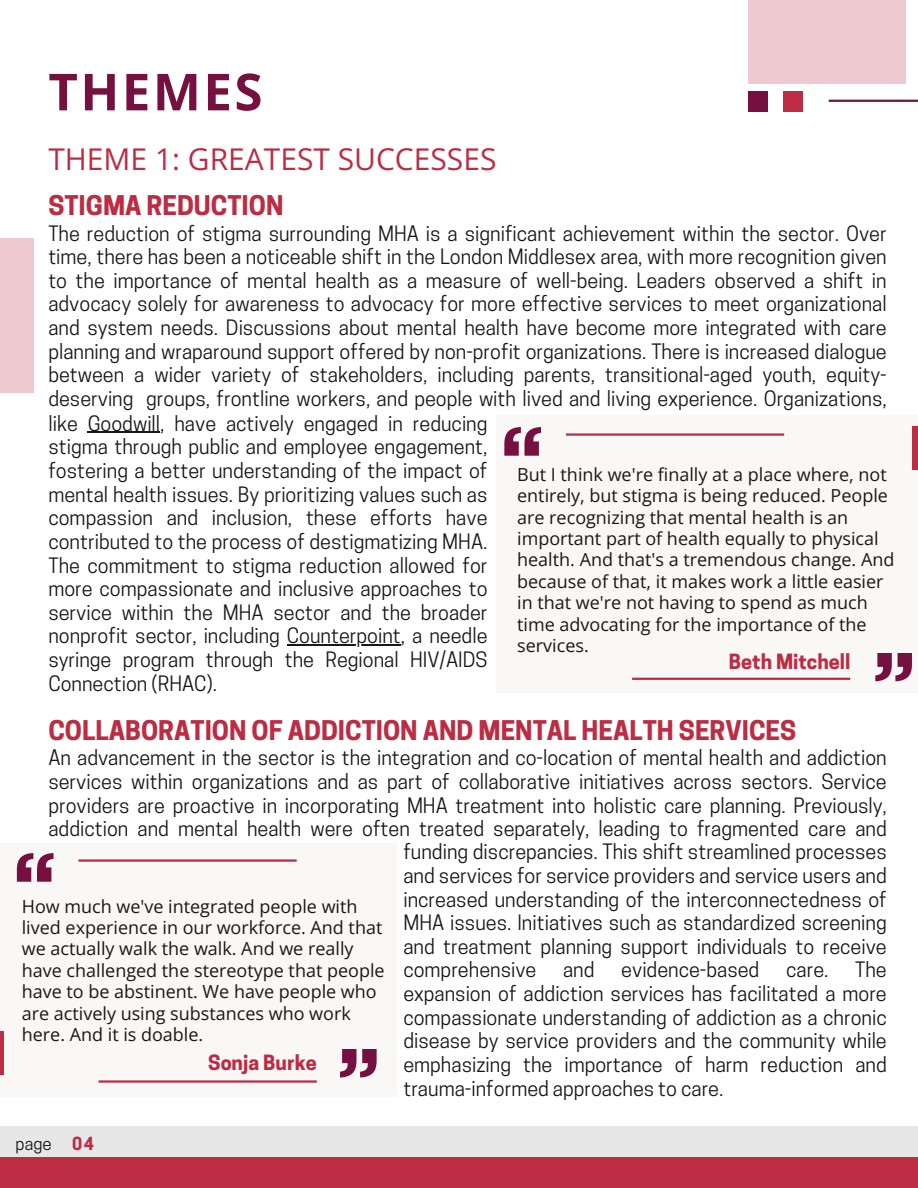
<style>
.page{position:relative;width:918px;height:1188px;background:#fff}
.page>*{position:absolute;margin:0;border:0;box-sizing:border-box;transform-origin:0 0}
.t1{font:700 51px "Open Sans";letter-spacing:.05em;color:#751040}
.t2{font:30px "Open Sans";color:#bc2c43}
.t3{font:700 25.5px "Cooper Hewitt";color:#bc2c43}
.t4{font:19.95px/23.7px "Cooper Hewitt";color:#191717;text-align:justify}
.t5{font:700 19.8px "Cooper Hewitt";color:#bc2c43}
.t6{font:18px/21.3px "Open Sans";color:#191717}
.t7{font:16.95px "Cooper Hewitt";color:#191717}
.s1{font-weight:700;color:#bc2c43}
</style>
<div class="page">
<div style="left:0;top:238px;width:34px;height:155px;background:#eecad0"></div>
<div style="left:748px;top:0;width:157px;height:84px;background:#eecad0"></div>
<div style="left:496px;top:415px;width:422px;height:277px;background:#faf7f7"></div>
<svg style="left:504px;top:427px;width:37px;height:28px"></svg>
<hr style="left:566px;top:433px;width:218px;height:3px;background:#bc2c43">
<svg style="left:875px;top:653px;width:37px;height:28px"></svg>
<hr style="left:632px;top:678px;width:218px;height:2px;background:#bc2c43">
<div style="left:0;top:1151px;width:918px;height:37px;background:#bc2c43"></div>
<div style="left:0;top:1126px;width:918px;height:30px;background:#e7e7e7"></div>
<hr style="left:829px;top:100px;width:89px;height:2px;background:#751040">
<div style="left:748px;top:92px;width:19px;height:20px;background:#751040"></div>
<div style="left:783px;top:92px;width:19px;height:20px;background:#bc2c43"></div>
<div style="left:912px;top:426px;width:6px;height:44px;background:#bc2c43"></div>
<div style="left:0;top:844px;width:397px;height:253px;background:#faf7f7"></div>
<svg style="left:17px;top:853px;width:37px;height:28px"></svg>
<hr style="left:78px;top:859px;width:219px;height:3px;background:#bc2c43">
<svg style="left:340px;top:1049px;width:37px;height:28px"></svg>
<hr style="left:99px;top:1080px;width:218px;height:3px;background:#bc2c43">
<hr style="left:0;top:1031px;width:3px;height:44px;background:#bc2c43">
<hr style="left:88px;top:432px;width:72px;height:1px;background:#191717">
<hr style="left:287px;top:645px;width:114px;height:1px;background:#191717">
<h1 class="t1" style="left:48px;top:56px;width:216px">THEMES</h1>
<h2 class="t2" style="left:48px;top:138px;width:450px">THEME 1: GREATEST SUCCESSES</h2>
<p class="t3" style="left:48px;top:196px;width:237px">STIGMA REDUCTION</p>
<p class="t4" style="left:48px;top:224px;width:840px">The reduction of stigma surrounding MHA is a significant achievement within the sector. Over time, there has been a noticeable shift in the London Middlesex area, with more recognition given to the importance of mental health as a measure of well-being. Leaders observed a shift in advocacy solely for awareness to advocacy for more effective services to meet organizational and system needs. Discussions about mental health have become more integrated with care planning and wraparound support offered by non-profit organizations. There is increased dialogue between a wider variety of stakeholders, including parents, transitional-aged youth, equity&shy;deserving groups, frontline workers, and people with lived and living experience. Organizations,</p>
<p class="t4" style="left:48px;top:414px;width:441px">like Goodwill, have actively engaged in reducing stigma through public and employee engagement, fostering a better understanding of the impact of mental health issues. By prioritizing values such as compassion and inclusion, these efforts have contributed to the process of destigmatizing MHA.<br>The commitment to stigma reduction allowed for more compassionate and inclusive approaches to service within the MHA sector and the broader nonprofit sector, including Counterpoint, a needle syringe program through the Regional HIV/AIDS Connection (RHAC).</p>
<p class="t6" style="left:517px;top:463px;width:379px">But I think we're finally at a place where, not entirely, but stigma is being reduced. People are recognizing that mental health is an important part of health equally to physical health. And that's a tremendous change. And because of that, it makes work a little easier in that we're not having to spend as much time advocating for the importance of the services.</p>
<p class="t5" style="left:729px;top:655px;width:123px">Beth Mitchell</p>
<p class="t3" style="left:48px;top:721px;width:749px">COLLABORATION OF ADDICTION AND MENTAL HEALTH SERVICES</p>
<p class="t4" style="left:48px;top:749px;width:840px">An advancement in the sector is the integration and co-location of mental health and addiction services within organizations and as part of collaborative initiatives across sectors. Service providers are proactive in incorporating MHA treatment into holistic care planning. Previously, addiction and mental health were often treated separately, leading to fragmented care and</p>
<p class="t6" style="left:22px;top:895px;width:364px">How much we've integrated people with lived experience in our workforce. And that we actually walk the walk. And we really have challenged the stereotype that people have to be abstinent. We have people who are actively using substances who work here. And it is doable.</p>
<p class="t5" style="left:208px;top:1055px;width:110px">Sonja Burke</p>
<p class="t7" style="left:16px;top:1138px;width:80px">page <span class="s1">04</span></p>
<p class="t4" style="left:403px;top:843px;width:485px">funding discrepancies. This shift streamlined processes and services for service providers and service users and increased understanding of the interconnectedness of MHA issues. Initiatives such as standardized screening and treatment planning support individuals to receive comprehensive</p>
<p class="t4" style="left:403px;top:961px;width:485px;text-indent:452px">The expansion of addiction services has facilitated a more compassionate understanding of addiction as a chronic disease by service providers and the community while emphasizing the importance of harm reduction and trauma-informed approaches to care.</p>
<p class="t4" style="left:563px;top:961px;width:33px">and</p>
<p class="t4" style="left:621px;top:961px;width:140px">evidence-based</p>
<p class="t4" style="left:786px;top:961px;width:44px">care.</p>
</div>
